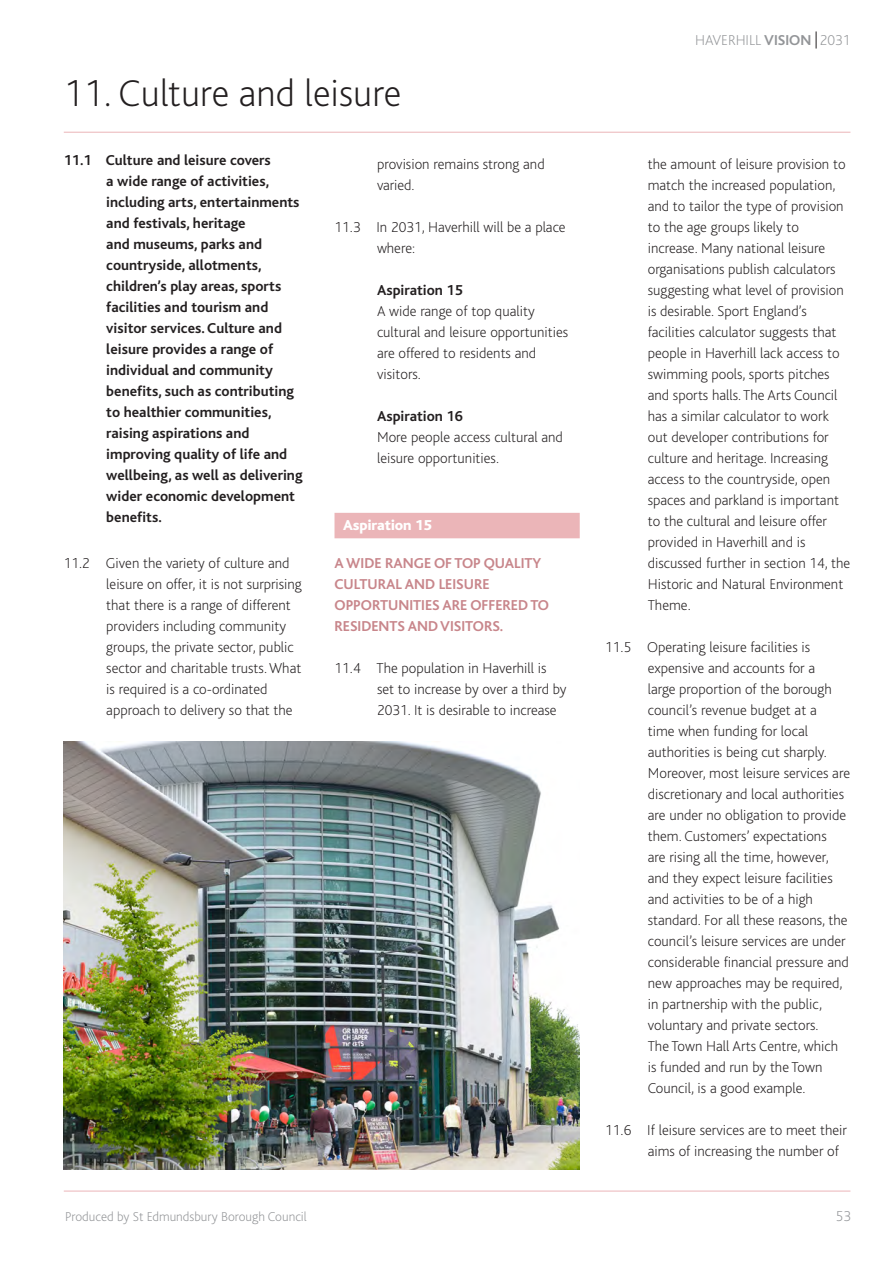
<style>
.page{position:relative;width:893px;height:1263px;background:#fff}
.page>*{position:absolute;margin:0;border:0;box-sizing:border-box;transform-origin:0 0}
.main_head{font:200 39px "Bliss";color:#231f20}
.body_text_copy{font:200 15px/21px "Bliss";color:#231f20}
.body_text_copy-2{font:700 15px/21px "Bliss";color:#231f20}
.sub_head_2_copy{font:700 15px/21px "Bliss";color:#c8868b}
.body_text{font:200 15px "Bliss";color:#939598}
.sub_head_1{font:800 15px "Bliss";color:#fff}
.body_text-2{font:200 13.5px "Bliss";color:#939598}
.s1{font-weight:700}
</style>
<div class="page">
<hr style="left:64px;top:1191px;width:786px;height:1px;background:#ebb5b8">
<svg style="left:816px;top:31px;width:1px;height:18px"></svg>
<div style="left:334px;top:513px;width:246px;height:25px;background:#ebb5b8"></div>
<img style="left:64px;top:741px;width:516px;height:428px">
<hr style="left:64px;top:132px;width:786px;height:1px;background:#ebb5b8">
<p class="main_head" style="left:64px;top:73px;width:339px">11. Culture and leisure</p>
<p class="body_text_copy-2" style="left:106px;top:149px;width:198px;text-indent:-43px">11.1 Culture and leisure covers<br>a wide range of activities, including arts, entertainments and festivals, heritage<br>and museums, parks and countryside, allotments, children’s play areas, sports facilities and tourism and visitor services. Culture and leisure provides a range of individual and community benefits, such as contributing to healthier communities, raising aspirations and improving quality of life and wellbeing, as well as delivering wider economic development benefits.</p>
<p class="body_text_copy" style="left:106px;top:552px;width:197px;text-indent:-43px">11.2 Given the variety of culture and leisure on offer, it is not surprising that there is a range of different providers including community groups, the private sector, public sector and charitable trusts. What is required is a co-ordinated approach to delivery so that the</p>
<p class="body_text_copy" style="left:377px;top:153px;width:169px">provision remains strong and varied.</p>
<p class="body_text_copy" style="left:377px;top:216px;width:190px;text-indent:-43px">11.3 In 2031, Haverhill will be a place where:</p>
<p class="body_text_copy-2" style="left:377px;top:279px;width:87px">Aspiration 15</p>
<p class="body_text_copy" style="left:377px;top:300px;width:193px">A wide range of top quality cultural and leisure opportunities are offered to residents and visitors.</p>
<p class="body_text_copy-2" style="left:377px;top:405px;width:87px">Aspiration 16</p>
<p class="body_text_copy" style="left:377px;top:426px;width:187px">More people access cultural and leisure opportunities.</p>
<p class="sub_head_1" style="left:343px;top:517px;width:90px">Aspiration 15</p>
<p class="sub_head_2_copy" style="left:334px;top:552px;width:216px">A WIDE RANGE OF TOP QUALITY<br>CULTURAL AND LEISURE<br>OPPORTUNITIES ARE OFFERED TO<br>RESIDENTS AND VISITORS.</p>
<p class="body_text_copy" style="left:377px;top:657px;width:191px;text-indent:-43px">11.4 The population in Haverhill is set to increase by over a third by<br>2031. It is desirable to increase</p>
<p class="body_text" style="left:695px;top:32px;width:157px">HAVERHILL <span class="s1">VISION</span> 2031</p>
<p class="body_text_copy" style="left:648px;top:153px;width:204px">the amount of leisure provision to match the increased population, and to tailor the type of provision to the age groups likely to increase. Many national leisure organisations publish calculators suggesting what level of provision is desirable. Sport England’s facilities calculator suggests that people in Haverhill lack access to swimming pools, sports pitches and sports halls. The Arts Council has a similar calculator to work out developer contributions for culture and heritage. Increasing access to the countryside, open spaces and parkland is important to the cultural and leisure offer provided in Haverhill and is discussed further in section 14, the<br>Historic and Natural Environment<br>Theme.</p>
<p class="body_text_copy" style="left:648px;top:636px;width:204px;text-indent:-43px">11.5 Operating leisure facilities is expensive and accounts for a<br>large proportion of the borough council’s revenue budget at a<br>time when funding for local authorities is being cut sharply.<br>Moreover, most leisure services are discretionary and local authorities are under no obligation to provide them. Customers’ expectations<br>are rising all the time, however, and they expect leisure facilities and activities to be of a high standard. For all these reasons, the council’s leisure services are under considerable financial pressure and new approaches may be required, in partnership with the public, voluntary and private sectors.<br>The Town Hall Arts Centre, which is funded and run by the Town<br>Council, is a good example.</p>
<p class="body_text_copy" style="left:648px;top:1119px;width:201px;text-indent:-43px">11.6 If leisure services are to meet their aims of increasing the number of</p>
<p class="body_text-2" style="left:65px;top:1209px;width:243px">Produced by St Edmundsbury Borough Council</p>
<p class="body_text" style="left:836px;top:1208px;width:17px">53</p>
</div>
